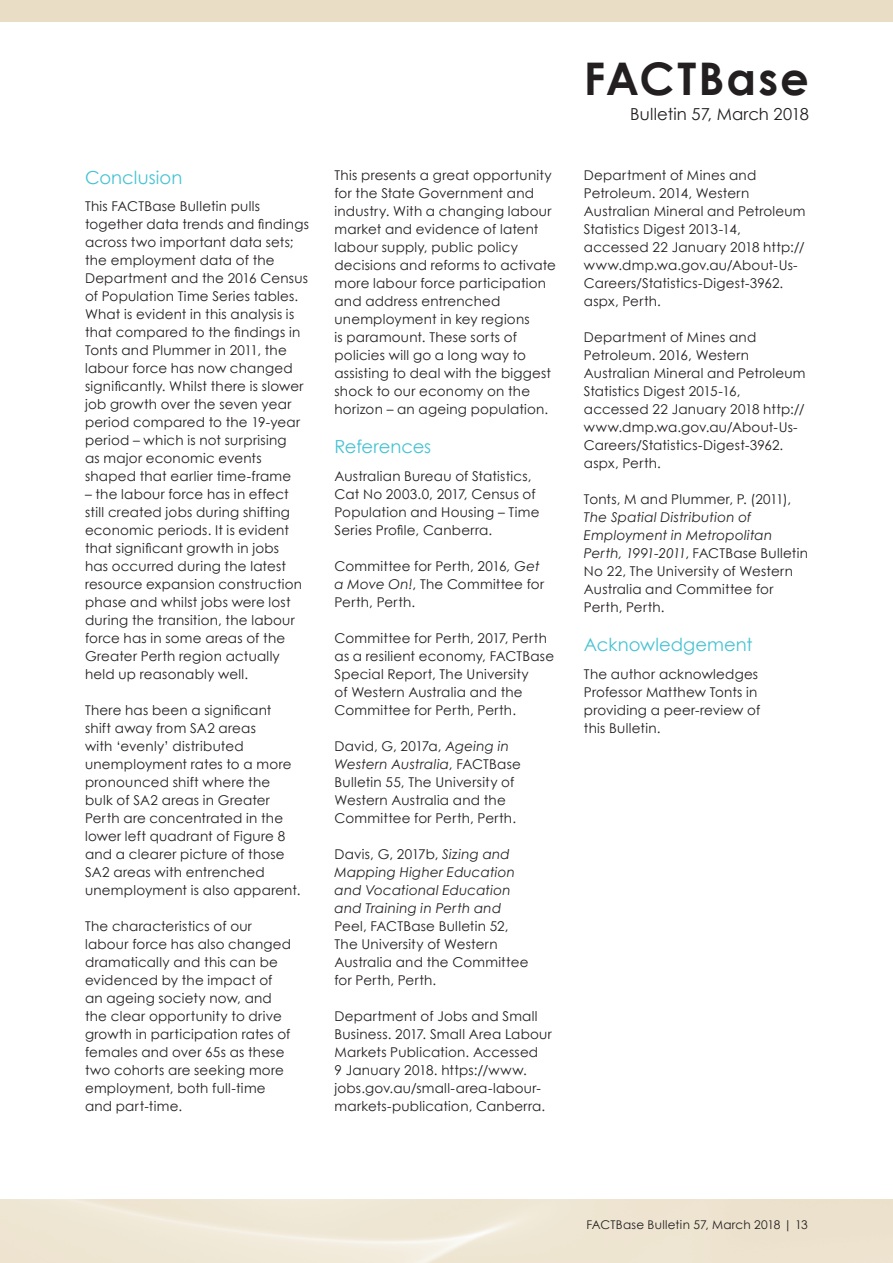
<style>
.page{position:relative;width:893px;height:1263px;background:#fff}
.page>*{position:absolute;margin:0;border:0;box-sizing:border-box;transform-origin:0 0}
.t1{font:700 45px "Century Gothic";letter-spacing:.045em;color:#231f20}
.t2{font:18px "Century Gothic";color:#47c3d2}
.t3{font:16.5px "Century Gothic";letter-spacing:.01em;color:#231f20}
.t4{font:13.5px/18px "Century Gothic";letter-spacing:.015em;color:#231f20}
.t5{font:italic 13.5px/18px "Century Gothic";letter-spacing:.015em;color:#231f20}
.t6{font:12px "Century Gothic";letter-spacing:.02em;color:#231f20}
.s1{font-style:italic}
.s2{font-style:normal}
</style>
<div class="page">
<div style="left:0;top:0;width:893px;height:21px;background:#e9ddc6"></div>
<h2 class="t2" style="left:85px;top:164px;width:99px">Conclusion</h2>
<p class="t4" style="left:85px;top:197px;width:225px">This FACTBase Bulletin pulls together data trends and findings across two important data sets; the employment data of the<br>Department and the 2016 Census of Population Time Series tables.<br>What is evident in this analysis is that compared to the findings in<br>Tonts and Plummer in 2011, the labour force has now changed significantly. Whilst there is slower job growth over the seven year period compared to the 19-year period – which is not surprising<br>as major economic events shaped that earlier time-frame</p>
<p class="t4" style="left:85px;top:485px;width:219px">– the labour force has in effect still created jobs during shifting economic periods. It is evident that significant growth in jobs has occurred during the latest resource expansion construction phase and whilst jobs were lost during the transition, the labour force has in some areas of the<br>Greater Perth region actually held up reasonably well.</p>
<p class="t4" style="left:85px;top:701px;width:217px">There has been a significant shift away from SA2 areas<br>with ‘evenly’ distributed unemployment rates to a more pronounced shift where the bulk of SA2 areas in Greater<br>Perth are concentrated in the lower left quadrant of Figure 8 and a clearer picture of those<br>SA2 areas with entrenched unemployment is also apparent.</p>
<p class="t4" style="left:85px;top:917px;width:207px">The characteristics of our labour force has also changed dramatically and this can be evidenced by the impact of an ageing society now, and the clear opportunity to drive growth in participation rates of females and over 65s as these two cohorts are seeking more employment, both full-time and part-time.</p>
<p class="t4" style="left:334px;top:166px;width:223px">This presents a great opportunity for the State Government and industry. With a changing labour market and evidence of latent labour supply, public policy decisions and reforms to activate more labour force participation and address entrenched unemployment in key regions<br>is paramount. These sorts of policies will go a long way to assisting to deal with the biggest shock to our economy on the horizon – an ageing population.</p>
<h2 class="t2" style="left:334px;top:434px;width:98px">References</h2>
<p class="t4" style="left:334px;top:466px;width:206px">Australian Bureau of Statistics,<br>Cat No 2003.0, 2017, Census of<br>Population and Housing – Time<br>Series Profile, Canberra.</p>
<p class="t4" style="left:334px;top:556px;width:211px">Committee for Perth, 2016<span class="s1">, Get a Move On!</span>, The Committee for<br>Perth, Perth.</p>
<p class="t4" style="left:334px;top:628px;width:221px">Committee for Perth, 2017, Perth as a resilient economy, FACTBase<br>Special Report, The University<br>of Western Australia and the<br>Committee for Perth, Perth.</p>
<p class="t4" style="left:334px;top:736px;width:188px">David, G, 2017a, <span class="s1">Ageing in<br>Western Australia</span>, FACTBase<br>Bulletin 55, The University of<br>Western Australia and the<br>Committee for Perth, Perth.</p>
<p class="t5" style="left:334px;top:844px;width:182px"><span class="s2">Davis, G, 2017b,</span> Sizing and<br>Mapping Higher Education and Vocational Education and Training in Perth and</p>
<p class="t4" style="left:334px;top:916px;width:195px">Peel, FACTBase Bulletin 52,<br>The University of Western<br>Australia and the Committee for Perth, Perth.</p>
<p class="t4" style="left:334px;top:1006px;width:219px">Department of Jobs and Small<br>Business. 2017. Small Area Labour<br>Markets Publication. Accessed<br>9 January 2018. https://www. jobs.gov.au/small-area-labour&shy;markets-publication, Canberra.</p>
<h1 class="t1" style="left:584px;top:45px;width:227px">FACTBase</h1>
<p class="t3" style="left:630px;top:102px;width:180px">Bulletin 57, March 2018</p>
<p class="t4" style="left:584px;top:166px;width:223px">Department of Mines and<br>Petroleum. 2014, Western<br>Australian Mineral and Petroleum<br>Statistics Digest 2013-14, accessed 22 January 2018 http:// www.dmp.wa.gov.au/About-Us-<br>Careers/Statistics-Digest-3962. aspx, Perth.</p>
<p class="t4" style="left:584px;top:328px;width:223px">Department of Mines and<br>Petroleum. 2016, Western<br>Australian Mineral and Petroleum<br>Statistics Digest 2015-16, accessed 22 January 2018 http:// www.dmp.wa.gov.au/About-Us-<br>Careers/Statistics-Digest-3962. aspx, Perth.</p>
<p class="t4" style="left:584px;top:490px;width:209px">Tonts, M and Plummer, P. (2011),</p>
<p class="t4" style="left:584px;top:508px;width:225px"><span class="s1">The Spatial Distribution of<br>Employment in Metropolitan<br>Perth, 1991-2011</span>, FACTBase Bulletin<br>No 22, The University of Western<br>Australia and Committee for<br>Perth, Perth.</p>
<h2 class="t2" style="left:584px;top:632px;width:170px">Acknowledgement</h2>
<p class="t4" style="left:584px;top:664px;width:178px">The author acknowledges<br>Professor Matthew Tonts in providing a peer-review of this Bulletin.</p>
<p class="t6" style="left:586px;top:1217px;width:223px">FACTBase Bulletin 57, March 2018 | 13</p>
</div>
